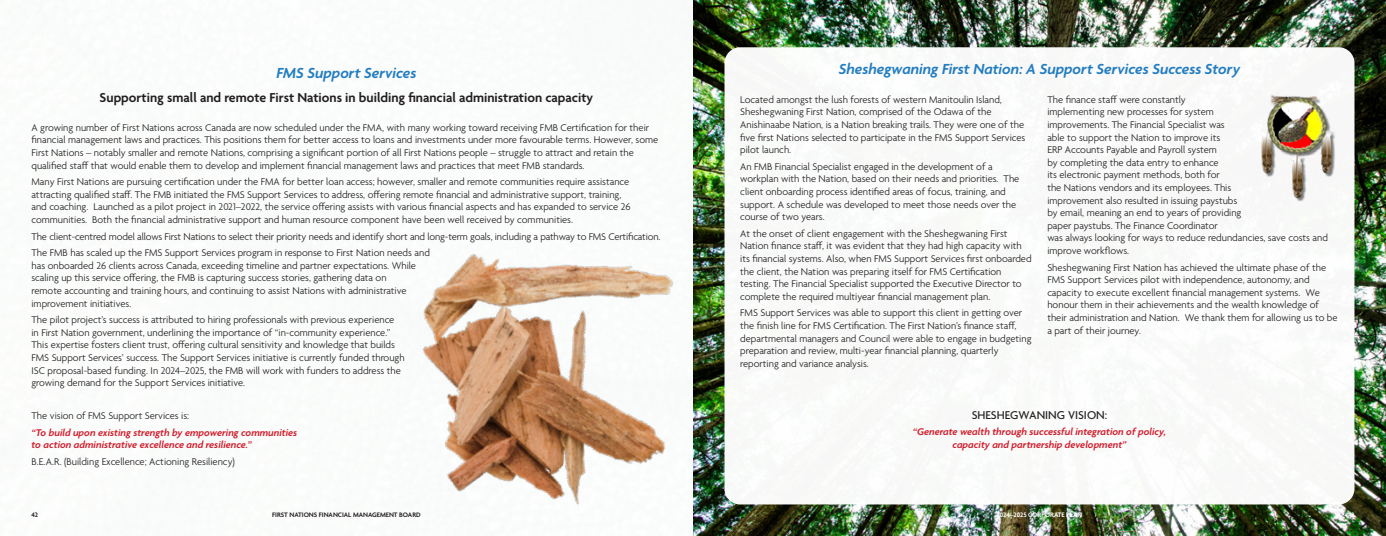
<style>
.page{position:relative;width:1386px;height:536px;background:#fff}
.page>*{position:absolute;margin:0;border:0;box-sizing:border-box;transform-origin:0 0}
.sidebar_titles{font:italic 600 15.75px "Agenda";color:#237dc0}
.sidebar_subtitles{font:600 14px "Agenda";color:#231f20}
.t1{font:500 12.25px "Agenda";color:#231f20}
.t2{font:300 10.5px/12.6px "Agenda";color:#231f20}
.sidebar_quotes{font:italic 600 10.5px/12.6px "Agenda";color:#d0202f}
.t3{font:600 7px "Agenda";color:#231f20}
.t4{font:600 7px "Agenda";color:#fff}
</style>
<div class="page">
<img style="left:693px;top:0;width:693px;height:536px">
<div style="left:724px;top:47px;width:630px;height:457px;background:#f8faf8;border-radius:16px"></div>
<img style="left:422px;top:1px;width:335px;height:535px">
<img style="left:1261px;top:95px;width:74px;height:107px">
<p class="sidebar_titles" style="left:276px;top:64px;width:142px">FMS Support Services</p>
<p class="sidebar_subtitles" style="left:100px;top:90px;width:495px">Supporting small and remote First Nations in building financial administration capacity</p>
<p class="t2" style="left:32px;top:122px;width:628px">A growing number of First Nations across Canada are now scheduled under the FMA, with many working toward receiving FMB Certification for their financial management laws and practices. This positions them for better access to loans and investments under more favourable terms. However, some First Nations – notably smaller and remote Nations, comprising a significant portion of all First Nations people – struggle to attract and retain the qualified staff that would enable them to develop and implement financial management laws and practices that meet FMB standards.</p>
<p class="t2" style="left:32px;top:176px;width:601px">Many First Nations are pursuing certification under the FMA for better loan access; however, smaller and remote communities require assistance attracting qualified staff. The FMB initiated the FMS Support Services to address, offering remote financial and administrative support, training, and coaching. Launched as a pilot project in 2021–2022, the service offering assists with various financial aspects and has expanded to service 26 communities. Both the financial administrative support and human resource component have been well received by communities.</p>
<p class="t2" style="left:32px;top:230px;width:631px">The client-centred model allows First Nations to select their priority needs and identify short and long-term goals, including a pathway to FMS Certification.</p>
<p class="t2" style="left:32px;top:247px;width:400px">The FMB has scaled up the FMS Support Services program in response to First Nation needs and has onboarded 26 clients across Canada, exceeding timeline and partner expectations. While scaling up this service offering, the FMB is capturing success stories, gathering data on<br>remote accounting and training hours, and continuing to assist Nations with administrative improvement initiatives.</p>
<p class="t2" style="left:32px;top:314px;width:375px">The pilot project’s success is attributed to hiring professionals with previous experience<br>in First Nation government, underlining the importance of “in-community experience.” This expertise fosters client trust, offering cultural sensitivity and knowledge that builds FMS Support Services’ success. The Support Services initiative is currently funded through ISC proposal-based funding. In 2024–2025, the FMB will work with funders to address the growing demand for the Support Services initiative.</p>
<p class="t2" style="left:32px;top:410px;width:159px">The vision of FMS Support Services is:</p>
<p class="sidebar_quotes" style="left:32px;top:426px;width:267px">“To build upon existing strength by empowering communities to action administrative excellence and resilience.”</p>
<p class="t2" style="left:32px;top:456px;width:205px">B.E.A.R. (Building Excellence; Actioning Resiliency)</p>
<p class="sidebar_titles" style="left:839px;top:61px;width:403px">Sheshegwaning First Nation: A Support Services Success Story</p>
<p class="t2" style="left:740px;top:94px;width:287px">Located amongst the lush forests of western Manitoulin Island, Sheshegwaning First Nation, comprised of the Odawa of the Anishinaabe Nation, is a Nation breaking trails. They were one of the five first Nations selected to participate in the FMS Support Services pilot launch.</p>
<p class="t2" style="left:740px;top:161px;width:281px">An FMB Financial Specialist engaged in the development of a workplan with the Nation, based on their needs and priorities. The client onboarding process identified areas of focus, training, and support. A schedule was developed to meet those needs over the course of two years.</p>
<p class="t2" style="left:740px;top:227px;width:293px">At the onset of client engagement with the Sheshegwaning First Nation finance staff, it was evident that they had high capacity with its financial systems. Also, when FMS Support Services first onboarded the client, the Nation was preparing itself for FMS Certification testing. The Financial Specialist supported the Executive Director to complete the required multiyear financial management plan.</p>
<p class="t2" style="left:740px;top:307px;width:293px">FMS Support Services was able to support this client in getting over the finish line for FMS Certification. The First Nation’s finance staff, departmental managers and Council were able to engage in budgeting preparation and review, multi-year financial planning, quarterly reporting and variance analysis.</p>
<p class="t2" style="left:1047px;top:94px;width:282px">The finance staff were constantly<br>implementing new processes for system<br>improvements. The Financial Specialist was<br>able to support the Nation to improve its<br>ERP Accounts Payable and Payroll system<br>by completing the data entry to enhance<br>its electronic payment methods, both for<br>the Nations vendors and its employees. This<br>improvement also resulted in issuing paystubs<br>by email, meaning an end to years of providing<br>paper paystubs. The Finance Coordinator<br>was always looking for ways to reduce redundancies, save costs and improve workflows.</p>
<p class="t2" style="left:1047px;top:261px;width:292px">Sheshegwaning First Nation has achieved the ultimate phase of the FMS Support Services pilot with independence, autonomy, and capacity to execute excellent financial management systems. We honour them in their achievements and the wealth knowledge of their administration and Nation. We thank them for allowing us to be a part of their journey.</p>
<p class="t1" style="left:972px;top:408px;width:137px">SHESHEGWANING VISION:</p>
<p class="sidebar_quotes" style="left:913px;top:426px;width:255px;text-align:center">“Generate wealth through successful integration of policy, capacity and partnership development”</p>
<p class="t3" style="left:32px;top:511px;width:8px">42</p>
<p class="t3" style="left:272px;top:511px;width:150px">FIRST NATIONS FINANCIAL MANAGEMENT BOARD</p>
<p class="t4" style="left:997px;top:511px;width:87px">2024–2025 CORPORATE PLAN</p>
<p class="t4" style="left:1348px;top:511px;width:8px">43</p>
</div>
